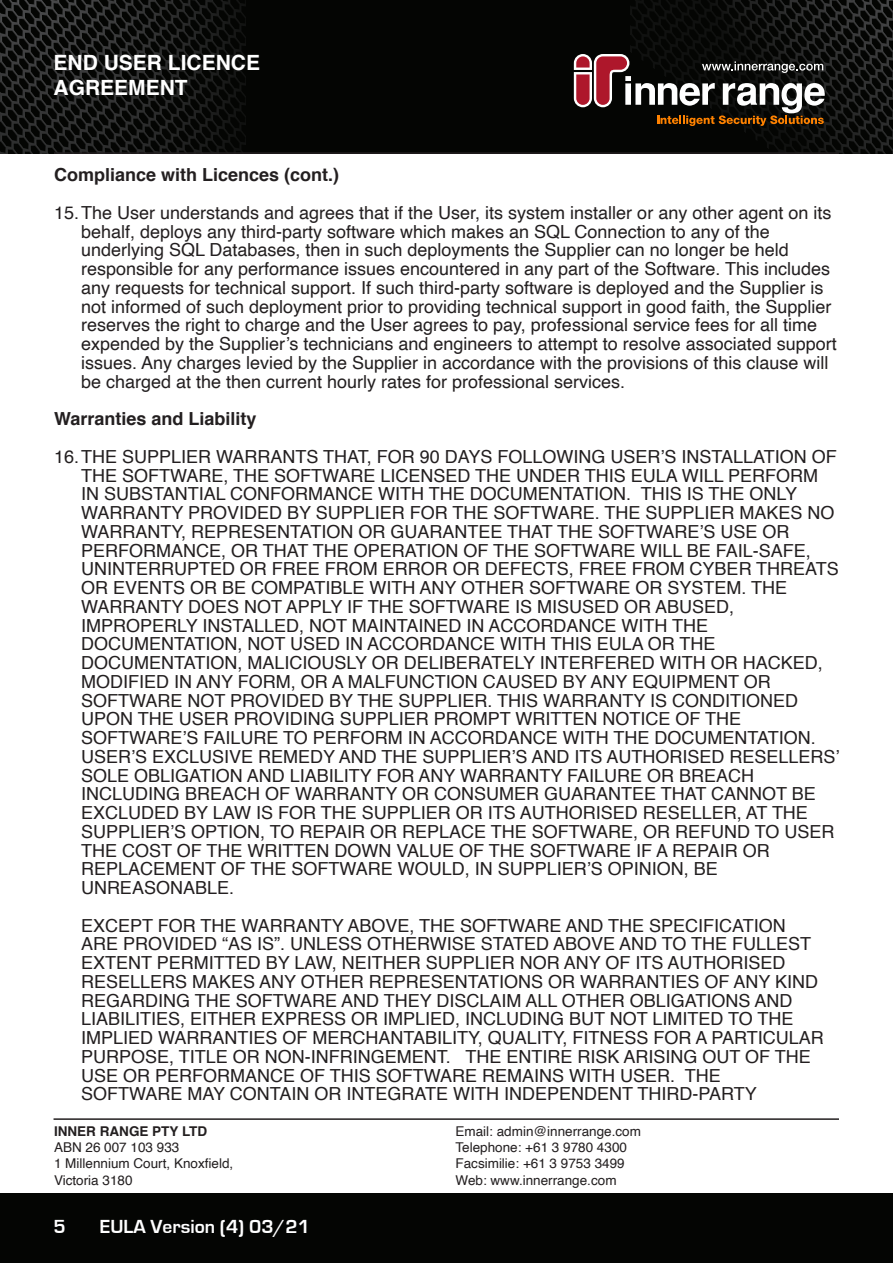
<style>
.page{position:relative;width:893px;height:1263px;background:#fff}
.page>*{position:absolute;margin:0;border:0;box-sizing:border-box;transform-origin:0 0}
.t1{font:700 21px/25.2px "Helvetica";color:#fff}
.t2{font:700 19.5px "Eurostile";color:#fff}
.t3{font:18px/18.8px "Helvetica";color:#231f20}
.t4{font:700 18px "Helvetica";color:#231f20}
.t5{font:13.5px/16.2px "Helvetica";color:#231f20}
.t6{font:700 13.5px "Helvetica";color:#231f20}
</style>
<div class="page">
<div style="left:0;top:0;width:893px;height:154px;background:#040503"></div>
<svg style="left:0;top:0;width:246px;height:154px"></svg>
<div style="left:0;top:1193px;width:893px;height:70px;background:#040503"></div>
<hr style="left:54px;top:152px;width:785px;height:2px;background:#231f20">
<hr style="left:54px;top:1118px;width:785px;height:2px;background:#231f20">
<svg style="left:574px;top:0;width:319px;height:154px"></svg>
<p class="t1" style="left:54px;top:50px;width:208px">END USER LICENCE<br>AGREEMENT</p>
<p class="t4" style="left:54px;top:161px;width:287px">Compliance with Licences (cont.)</p>
<p class="t3" style="left:81px;top:204px;width:757px;text-indent:-27px">15.The User understands and agrees that if the User, its system installer or any other agent on its behalf, deploys any third-party software which makes an SQL Connection to any of the underlying SQL Databases, then in such deployments the Supplier can no longer be held responsible for any performance issues encountered in any part of the Software. This includes any requests for technical support. If such third-party software is deployed and the Supplier is not informed of such deployment prior to providing technical support in good faith, the Supplier reserves the right to charge and the User agrees to pay, professional service fees for all time expended by the Supplier’s technicians and engineers to attempt to resolve associated support issues. Any charges levied by the Supplier in accordance with the provisions of this clause will be charged at the then current hourly rates for professional services.</p>
<p class="t4" style="left:54px;top:404px;width:204px">Warranties and Liability</p>
<p class="t3" style="left:81px;top:448px;width:760px;text-indent:-27px">16.THE SUPPLIER WARRANTS THAT, FOR 90 DAYS FOLLOWING USER’S INSTALLATION OF THE SOFTWARE, THE SOFTWARE LICENSED THE UNDER THIS EULA WILL PERFORM IN SUBSTANTIAL CONFORMANCE WITH THE DOCUMENTATION. THIS IS THE ONLY WARRANTY PROVIDED BY SUPPLIER FOR THE SOFTWARE. THE SUPPLIER MAKES NO WARRANTY, REPRESENTATION OR GUARANTEE THAT THE SOFTWARE’S USE OR PERFORMANCE, OR THAT THE OPERATION OF THE SOFTWARE WILL BE FAIL-SAFE, UNINTERRUPTED OR FREE FROM ERROR OR DEFECTS, FREE FROM CYBER THREATS OR EVENTS OR BE COMPATIBLE WITH ANY OTHER SOFTWARE OR SYSTEM. THE WARRANTY DOES NOT APPLY IF THE SOFTWARE IS MISUSED OR ABUSED, IMPROPERLY INSTALLED, NOT MAINTAINED IN ACCORDANCE WITH THE DOCUMENTATION, NOT USED IN ACCORDANCE WITH THIS EULA OR THE DOCUMENTATION, MALICIOUSLY OR DELIBERATELY INTERFERED WITH OR HACKED, MODIFIED IN ANY FORM, OR A MALFUNCTION CAUSED BY ANY EQUIPMENT OR SOFTWARE NOT PROVIDED BY THE SUPPLIER. THIS WARRANTY IS CONDITIONED UPON THE USER PROVIDING SUPPLIER PROMPT WRITTEN NOTICE OF THE SOFTWARE’S FAILURE TO PERFORM IN ACCORDANCE WITH THE DOCUMENTATION.<br>USER’S EXCLUSIVE REMEDY AND THE SUPPLIER’S AND ITS AUTHORISED RESELLERS’ SOLE OBLIGATION AND LIABILITY FOR ANY WARRANTY FAILURE OR BREACH INCLUDING BREACH OF WARRANTY OR CONSUMER GUARANTEE THAT CANNOT BE EXCLUDED BY LAW IS FOR THE SUPPLIER OR ITS AUTHORISED RESELLER, AT THE SUPPLIER’S OPTION, TO REPAIR OR REPLACE THE SOFTWARE, OR REFUND TO USER THE COST OF THE WRITTEN DOWN VALUE OF THE SOFTWARE IF A REPAIR OR REPLACEMENT OF THE SOFTWARE WOULD, IN SUPPLIER’S OPINION, BE UNREASONABLE.</p>
<p class="t3" style="left:81px;top:916px;width:744px">EXCEPT FOR THE WARRANTY ABOVE, THE SOFTWARE AND THE SPECIFICATION ARE PROVIDED “AS IS”. UNLESS OTHERWISE STATED ABOVE AND TO THE FULLEST EXTENT PERMITTED BY LAW, NEITHER SUPPLIER NOR ANY OF ITS AUTHORISED RESELLERS MAKES ANY OTHER REPRESENTATIONS OR WARRANTIES OF ANY KIND REGARDING THE SOFTWARE AND THEY DISCLAIM ALL OTHER OBLIGATIONS AND LIABILITIES, EITHER EXPRESS OR IMPLIED, INCLUDING BUT NOT LIMITED TO THE IMPLIED WARRANTIES OF MERCHANTABILITY, QUALITY, FITNESS FOR A PARTICULAR PURPOSE, TITLE OR NON-INFRINGEMENT. THE ENTIRE RISK ARISING OUT OF THE USE OR PERFORMANCE OF THIS SOFTWARE REMAINS WITH USER. THE SOFTWARE MAY CONTAIN OR INTEGRATE WITH INDEPENDENT THIRD-PARTY</p>
<p class="t6" style="left:54px;top:1120px;width:155px">INNER RANGE PTY LTD</p>
<p class="t5" style="left:54px;top:1140px;width:181px">ABN 26 007 103 933<br>1 Millennium Court, Knoxfield,<br>Victoria 3180</p>
<p class="t2" style="left:54px;top:1216px;width:14px">5</p>
<p class="t2" style="left:100px;top:1216px;width:212px">EULA Version (4) 03/21</p>
<p class="t5" style="left:455px;top:1123px;width:187px">Email: admin@innerrange.com<br>Telephone: +61 3 9780 4300<br>Facsimilie: +61 3 9753 3499<br>Web: www.innerrange.com</p>
</div>
